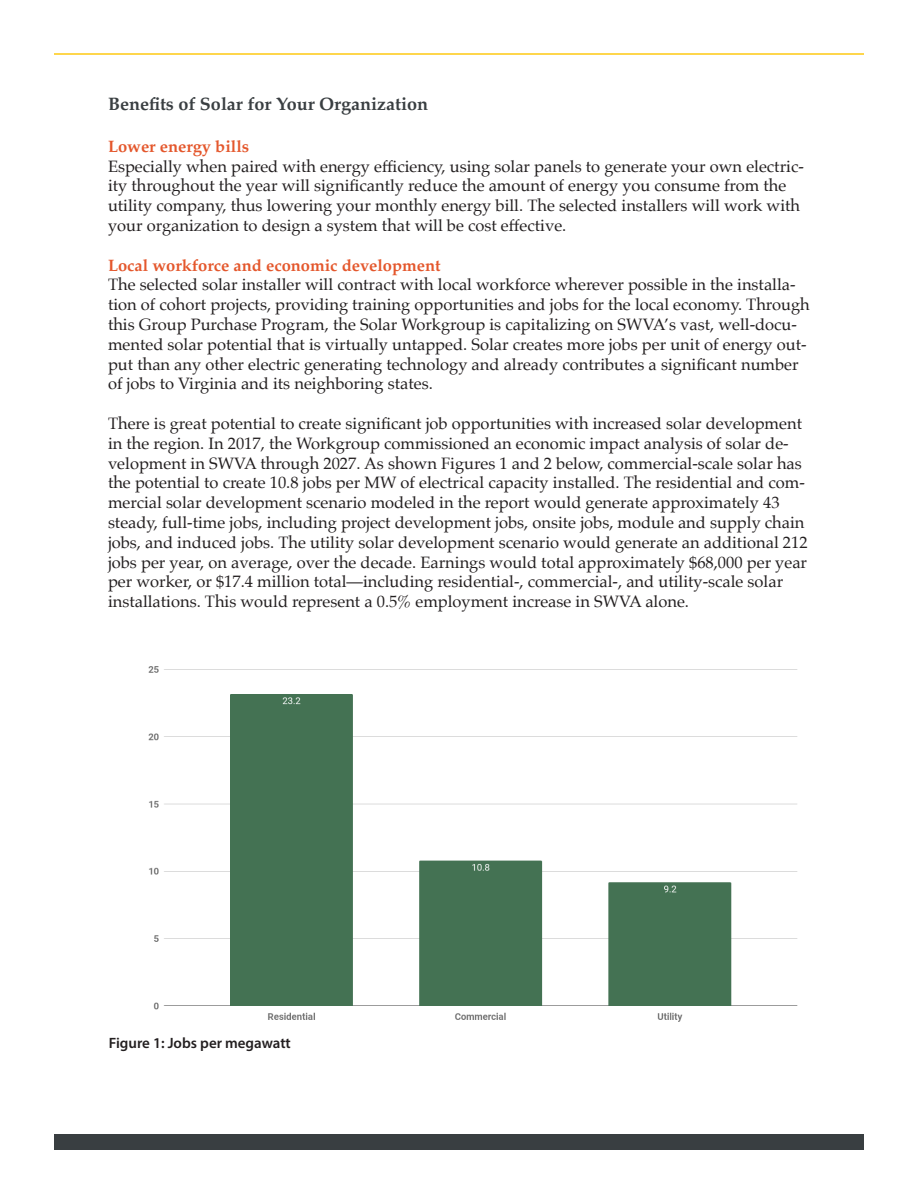
<style>
.page{position:relative;width:918px;height:1188px;background:#fff}
.page>*{position:absolute;margin:0;border:0;box-sizing:border-box;transform-origin:0 0}
.basic_left{font:700 18px "Palatino";color:#393e41}
.basic_left-2{font:16.5px/19.8px "Palatino";color:#231f20}
.basic_left-3{font:700 16.5px "Palatino";color:#e4572c}
.main-paragraph{font:600 15px "Myriad Pro";color:#231f20}
</style>
<div class="page">
<hr style="left:54px;top:53px;width:810px;height:2px;background:#fec912">
<div style="left:54px;top:1134px;width:810px;height:15px;background:#393e41"></div>
<img style="left:148px;top:666px;width:650px;height:356px">
<p class="basic_left" style="left:108px;top:89px;width:322px">Benefits of Solar for Your Organization</p>
<p class="basic_left-3" style="left:108px;top:132px;width:143px">Lower energy bills</p>
<p class="basic_left-2" style="left:108px;top:156px;width:697px">Especially when paired with energy efficiency, using solar panels to generate your own electric&shy;ity throughout the year will significantly reduce the amount of energy you consume from the utility company, thus lowering your monthly energy bill. The selected installers will work with your organization to design a system that will be cost effective.</p>
<p class="basic_left-3" style="left:108px;top:251px;width:334px">Local workforce and economic development</p>
<p class="basic_left-2" style="left:108px;top:275px;width:703px">The selected solar installer will contract with local workforce wherever possible in the installa&shy;tion of cohort projects, providing training opportunities and jobs for the local economy. Through this Group Purchase Program, the Solar Workgroup is capitalizing on SWVA’s vast, well-docu&shy;mented solar potential that is virtually untapped. Solar creates more jobs per unit of energy out&shy;put than any other electric generating technology and already contributes a significant number of jobs to Virginia and its neighboring states.</p>
<p class="basic_left-2" style="left:108px;top:413px;width:701px">There is great potential to create significant job opportunities with increased solar development in the region. In 2017, the Workgroup commissioned an economic impact analysis of solar de&shy;velopment in SWVA through 2027. As shown Figures 1 and 2 below, commercial-scale solar has the potential to create 10.8 jobs per MW of electrical capacity installed. The residential and com&shy;mercial solar development scenario modeled in the report would generate approximately 43 steady, full-time jobs, including project development jobs, onsite jobs, module and supply chain jobs, and induced jobs. The utility solar development scenario would generate an additional 212 jobs per year, on average, over the decade. Earnings would total approximately $68,000 per year per worker, or $17.4 million total—including residential-, commercial-, and utility-scale solar installations. This would represent a 0.5% employment increase in SWVA alone.</p>
<p class="main-paragraph" style="left:109px;top:1034px;width:184px">Figure 1: Jobs per megawatt</p>
</div>
